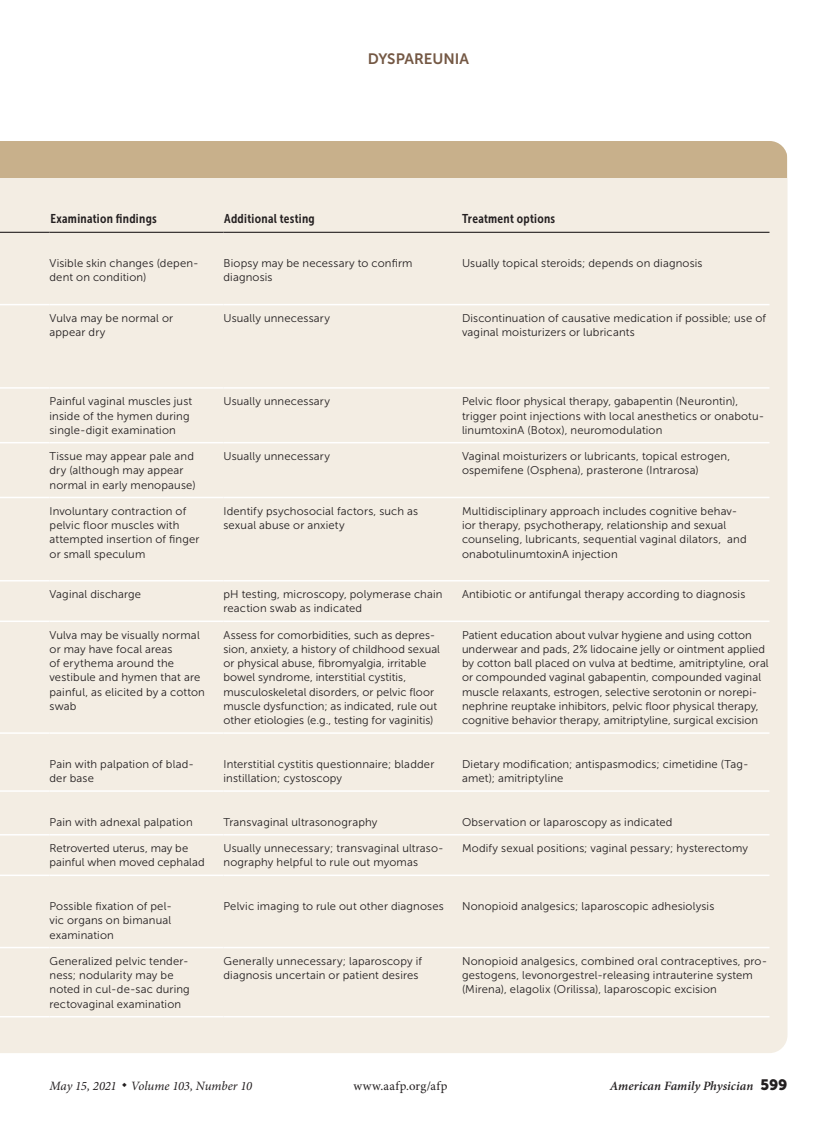
<style>
.page{position:relative;width:837px;height:1134px;background:#fff}
.page>*{position:absolute;margin:0;border:0;box-sizing:border-box;transform-origin:0 0}
.t1{font:15px "Museo Sans 700";color:#745844}
.t2{font:12.75px "Museo Sans Cond 700";letter-spacing:.025em;color:#231f20}
.t3{font:italic 12.75px "Minion Pro";letter-spacing:-.005em;color:#231f20}
.t4{font:italic 600 12.75px "Minion Pro";letter-spacing:.005em;color:#231f20}
.t5{font:12.75px "Minion Pro";letter-spacing:.03em;color:#231f20}
.t6{font:11.25px/14.2px "Museo Sans 300";letter-spacing:.01em;color:#231f20}
.s1{font-family:"Museo Sans 900";font-weight:400;font-style:normal;font-size:15px}
</style>
<div class="page">
<div style="left:0;top:178px;width:788px;height:875px;background:#f3ede3"></div>
<hr style="left:0;top:232px;width:50px;height:1px;background:#231f20">
<hr style="left:50px;top:232px;width:174px;height:1px;background:#231f20">
<hr style="left:224px;top:232px;width:238px;height:1px;background:#231f20">
<hr style="left:462px;top:232px;width:308px;height:1px;background:#231f20">
<hr style="left:0;top:304px;width:50px;height:1px;background:#fff">
<hr style="left:50px;top:304px;width:174px;height:1px;background:#fff">
<hr style="left:224px;top:304px;width:238px;height:1px;background:#fff">
<hr style="left:462px;top:304px;width:308px;height:1px;background:#fff">
<hr style="left:0;top:387px;width:50px;height:2px;background:#fff">
<hr style="left:50px;top:387px;width:174px;height:2px;background:#fff">
<hr style="left:224px;top:387px;width:238px;height:2px;background:#fff">
<hr style="left:462px;top:387px;width:308px;height:2px;background:#fff">
<hr style="left:0;top:442px;width:50px;height:1px;background:#fff">
<hr style="left:50px;top:442px;width:174px;height:1px;background:#fff">
<hr style="left:224px;top:442px;width:238px;height:1px;background:#fff">
<hr style="left:462px;top:442px;width:308px;height:1px;background:#fff">
<hr style="left:0;top:497px;width:50px;height:1px;background:#fff">
<hr style="left:50px;top:497px;width:174px;height:1px;background:#fff">
<hr style="left:224px;top:497px;width:238px;height:1px;background:#fff">
<hr style="left:462px;top:497px;width:308px;height:1px;background:#fff">
<hr style="left:0;top:580px;width:50px;height:2px;background:#fff">
<hr style="left:50px;top:580px;width:174px;height:2px;background:#fff">
<hr style="left:224px;top:580px;width:238px;height:2px;background:#fff">
<hr style="left:462px;top:580px;width:308px;height:2px;background:#fff">
<hr style="left:0;top:621px;width:50px;height:1px;background:#fff">
<hr style="left:50px;top:621px;width:174px;height:1px;background:#fff">
<hr style="left:224px;top:621px;width:238px;height:1px;background:#fff">
<hr style="left:462px;top:621px;width:308px;height:1px;background:#fff">
<hr style="left:0;top:732px;width:50px;height:2px;background:#fff">
<hr style="left:50px;top:732px;width:174px;height:2px;background:#fff">
<hr style="left:224px;top:732px;width:238px;height:2px;background:#fff">
<hr style="left:462px;top:732px;width:308px;height:2px;background:#fff">
<hr style="left:0;top:790px;width:50px;height:2px;background:#fff">
<hr style="left:50px;top:790px;width:174px;height:2px;background:#fff">
<hr style="left:224px;top:790px;width:238px;height:2px;background:#fff">
<hr style="left:462px;top:790px;width:308px;height:2px;background:#fff">
<hr style="left:0;top:834px;width:50px;height:2px;background:#fff">
<hr style="left:50px;top:834px;width:174px;height:2px;background:#fff">
<hr style="left:224px;top:834px;width:238px;height:2px;background:#fff">
<hr style="left:462px;top:834px;width:308px;height:2px;background:#fff">
<hr style="left:0;top:875px;width:50px;height:1px;background:#fff">
<hr style="left:50px;top:875px;width:174px;height:1px;background:#fff">
<hr style="left:224px;top:875px;width:238px;height:1px;background:#fff">
<hr style="left:462px;top:875px;width:308px;height:1px;background:#fff">
<hr style="left:0;top:947px;width:50px;height:1px;background:#fff">
<hr style="left:50px;top:947px;width:174px;height:1px;background:#fff">
<hr style="left:224px;top:947px;width:238px;height:1px;background:#fff">
<hr style="left:462px;top:947px;width:308px;height:1px;background:#fff">
<hr style="left:0;top:1016px;width:50px;height:1px;background:#fff">
<hr style="left:50px;top:1016px;width:174px;height:1px;background:#fff">
<hr style="left:224px;top:1016px;width:238px;height:1px;background:#fff">
<hr style="left:462px;top:1016px;width:308px;height:1px;background:#fff">
<div style="left:0;top:141px;width:788px;height:37px;background:#c8b08b"></div>
<h1 class="t1" style="left:368px;top:50px;width:103px">DYSPAREUNIA</h1>
<p class="t2" style="left:50px;top:212px;width:108px">Examination findings</p>
<p class="t2" style="left:224px;top:212px;width:92px">Additional testing</p>
<p class="t2" style="left:462px;top:212px;width:95px">Treatment options</p>
<p class="t6" style="left:50px;top:256px;width:151px">Visible skin changes (depen&shy;dent on condition)</p>
<p class="t6" style="left:224px;top:256px;width:191px">Biopsy may be necessary to confirm diagnosis</p>
<p class="t6" style="left:462px;top:256px;width:242px">Usually topical steroids; depends on diagnosis</p>
<p class="t6" style="left:50px;top:311px;width:125px">Vulva may be normal or appear dry</p>
<p class="t6" style="left:224px;top:311px;width:108px">Usually unnecessary</p>
<p class="t6" style="left:462px;top:311px;width:306px">Discontinuation of causative medication if possible; use of vaginal moisturizers or lubricants</p>
<p class="t6" style="left:50px;top:394px;width:144px">Painful vaginal muscles just inside of the hymen during single-digit examination</p>
<p class="t6" style="left:224px;top:394px;width:108px">Usually unnecessary</p>
<p class="t6" style="left:462px;top:394px;width:304px">Pelvic floor physical therapy, gabapentin (Neurontin), trigger point injections with local anesthetics or onabotu&shy;linumtoxinA (Botox), neuromodulation</p>
<p class="t6" style="left:50px;top:449px;width:148px">Tissue may appear pale and dry (although may appear normal in early menopause)</p>
<p class="t6" style="left:224px;top:449px;width:108px">Usually unnecessary</p>
<p class="t6" style="left:462px;top:449px;width:270px">Vaginal moisturizers or lubricants, topical estrogen, ospemifene (Osphena), prasterone (Intrarosa)</p>
<p class="t6" style="left:50px;top:504px;width:152px">Involuntary contraction of pelvic floor muscles with attempted insertion of finger or small speculum</p>
<p class="t6" style="left:224px;top:504px;width:196px">Identify psychosocial factors, such as sexual abuse or anxiety</p>
<p class="t6" style="left:462px;top:504px;width:286px">Multidisciplinary approach includes cognitive behav&shy;ior therapy, psychotherapy, relationship and sexual counseling, lubricants, sequential vaginal dilators, and onabotulinumtoxinA injection</p>
<p class="t6" style="left:50px;top:587px;width:93px">Vaginal discharge</p>
<p class="t6" style="left:224px;top:587px;width:221px">pH testing, microscopy, polymerase chain reaction swab as indicated</p>
<p class="t6" style="left:462px;top:587px;width:285px">Antibiotic or antifungal therapy according to diagnosis</p>
<p class="t6" style="left:50px;top:628px;width:157px">Vulva may be visually normal or may have focal areas<br>of erythema around the vestibule and hymen that are painful, as elicited by a cotton swab</p>
<p class="t6" style="left:224px;top:628px;width:218px">Assess for comorbidities, such as depres&shy;sion, anxiety, a history of childhood sexual or physical abuse, fibromyalgia, irritable bowel syndrome, interstitial cystitis, musculoskeletal disorders, or pelvic floor muscle dysfunction; as indicated, rule out other etiologies (e.g., testing for vaginitis)</p>
<p class="t6" style="left:462px;top:628px;width:308px">Patient education about vulvar hygiene and using cotton underwear and pads, 2% lidocaine jelly or ointment applied by cotton ball placed on vulva at bedtime, amitriptyline, oral or compounded vaginal gabapentin, compounded vaginal muscle relaxants, estrogen, selective serotonin or norepi&shy;nephrine reuptake inhibitors, pelvic floor physical therapy, cognitive behavior therapy, amitriptyline, surgical excision</p>
<p class="t6" style="left:50px;top:757px;width:146px">Pain with palpation of blad&shy;der base</p>
<p class="t6" style="left:224px;top:757px;width:212px">Interstitial cystitis questionnaire; bladder instillation; cystoscopy</p>
<p class="t6" style="left:462px;top:757px;width:288px">Dietary modification; antispasmodics; cimetidine (Tag&shy;amet); amitriptyline</p>
<p class="t6" style="left:50px;top:815px;width:145px">Pain with adnexal palpation</p>
<p class="t6" style="left:224px;top:815px;width:155px">Transvaginal ultrasonography</p>
<p class="t6" style="left:462px;top:815px;width:212px">Observation or laparoscopy as indicated</p>
<p class="t6" style="left:50px;top:841px;width:157px">Retroverted uterus, may be painful when moved cephalad</p>
<p class="t6" style="left:224px;top:841px;width:222px">Usually unnecessary; transvaginal ultraso&shy;nography helpful to rule out myomas</p>
<p class="t6" style="left:462px;top:841px;width:288px">Modify sexual positions; vaginal pessary; hysterectomy</p>
<p class="t6" style="left:50px;top:899px;width:124px;text-align:justify">Possible fixation of pel&shy;vic organs on bimanual examination</p>
<p class="t6" style="left:224px;top:899px;width:222px">Pelvic imaging to rule out other diagnoses</p>
<p class="t6" style="left:462px;top:899px;width:254px">Nonopioid analgesics; laparoscopic adhesiolysis</p>
<p class="t6" style="left:50px;top:954px;width:142px">Generalized pelvic tender&shy;ness; nodularity may be noted in cul-de-sac during rectovaginal examination</p>
<p class="t6" style="left:224px;top:954px;width:200px">Generally unnecessary; laparoscopy if diagnosis uncertain or patient desires</p>
<p class="t6" style="left:462px;top:954px;width:307px">Nonopioid analgesics, combined oral contraceptives, pro&shy;gestogens, levonorgestrel-releasing intrauterine system (Mirena), elagolix (Orilissa), laparoscopic excision</p>
<p class="t3" style="left:50px;top:1078px;width:204px">May 15, 2021 ◆ Volume 103, Number 10</p>
<p class="t5" style="left:353px;top:1078px;width:96px">www.aafp.org/afp</p>
<p class="t4" style="left:610px;top:1077px;width:179px">American Family Physician <span class="s1">599</span></p>
</div>
